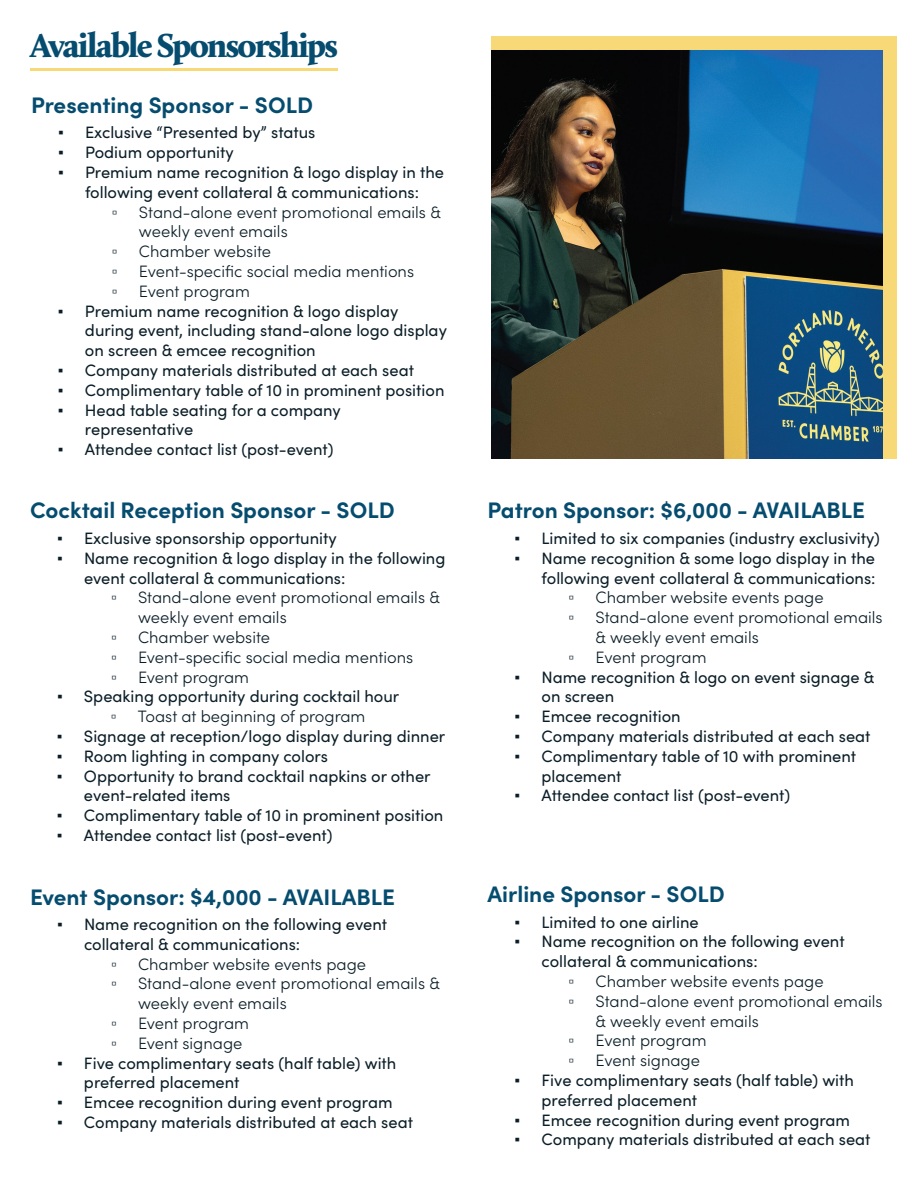
<style>
.page{position:relative;width:918px;height:1188px;background:#fff}
.page>*{position:absolute;margin:0;border:0;box-sizing:border-box;transform-origin:0 0}
.t1{font:900 34.5px "Calluna";letter-spacing:-.05em;color:#054c6f}
.t2{font:700 22.5px "Sofia Pro";color:#054c6f}
.t3{font:16.5px/19.8px "Sofia Pro";color:#0b1e28}
.t4{font:300 16.5px/19.8px "Sofia Pro";color:#0b1e28}
.t5{font:16.5px "Times New Roman";color:#0b1e28}
.s1{font-family:"Times New Roman"}
</style>
<div class="page">
<hr style="left:30px;top:68px;width:307px;height:3px;background:#f8d977">
<div style="left:491px;top:36px;width:405px;height:423px;background:#f8d977"></div>
<img style="left:491px;top:50px;width:391px;height:409px">
<h1 class="t1" style="left:30px;top:24px;width:310px">Available Sponsorships</h1>
<h2 class="t2" style="left:31px;top:88px;width:284px">Presenting Sponsor - SOLD</h2>
<p class="t3" style="left:58px;top:122px;width:259px"><span class="s1">▪</span> Exclusive “Presented by” status</p>
<p class="t3" style="left:58px;top:142px;width:177px"><span class="s1">▪</span> Podium opportunity</p>
<p class="t3" style="left:58px;top:161px;width:388px;text-align:center"><span class="s1">▪</span> Premium name recognition &amp; logo display in the following event collateral &amp; communications:</p>
<p class="t5" style="left:112px;top:200px;width:7px">▫</p>
<p class="t4" style="left:139px;top:201px;width:304px">Stand-alone event promotional emails &amp; weekly event emails</p>
<p class="t5" style="left:112px;top:240px;width:7px">▫</p>
<p class="t4" style="left:139px;top:241px;width:134px">Chamber website</p>
<p class="t5" style="left:112px;top:260px;width:7px">▫</p>
<p class="t4" style="left:139px;top:260px;width:277px">Event-specific social media mentions</p>
<p class="t5" style="left:112px;top:280px;width:7px">▫</p>
<p class="t4" style="left:139px;top:280px;width:112px">Event program</p>
<p class="t3" style="left:85px;top:300px;width:363px;text-indent:-27px"><span class="s1">▪</span> Premium name recognition &amp; logo display during event, including stand-alone logo display on screen &amp; emcee recognition</p>
<p class="t3" style="left:58px;top:359px;width:358px"><span class="s1">▪</span> Company materials distributed at each seat</p>
<p class="t3" style="left:58px;top:379px;width:388px"><span class="s1">▪</span> Complimentary table of 10 in prominent position</p>
<p class="t3" style="left:85px;top:399px;width:257px;text-indent:-27px"><span class="s1">▪</span> Head table seating for a company representative</p>
<p class="t3" style="left:58px;top:439px;width:277px"><span class="s1">▪</span> Attendee contact list (post-event)</p>
<h2 class="t2" style="left:30px;top:493px;width:366px">Cocktail Reception Sponsor - SOLD</h2>
<p class="t3" style="left:57px;top:527px;width:281px"><span class="s1">▪</span> Exclusive sponsorship opportunity</p>
<p class="t3" style="left:84px;top:547px;width:363px;text-indent:-27px"><span class="s1">▪</span> Name recognition &amp; logo display in the following event collateral &amp; communications:</p>
<p class="t5" style="left:111px;top:586px;width:7px">▫</p>
<p class="t4" style="left:138px;top:587px;width:304px">Stand-alone event promotional emails &amp; weekly event emails</p>
<p class="t5" style="left:111px;top:626px;width:7px">▫</p>
<p class="t4" style="left:138px;top:626px;width:134px">Chamber website</p>
<p class="t5" style="left:111px;top:646px;width:7px">▫</p>
<p class="t4" style="left:138px;top:646px;width:277px">Event-specific social media mentions</p>
<p class="t5" style="left:111px;top:665px;width:7px">▫</p>
<p class="t4" style="left:138px;top:666px;width:112px">Event program</p>
<p class="t3" style="left:57px;top:686px;width:344px"><span class="s1">▪</span> Speaking opportunity during cocktail hour</p>
<p class="t5" style="left:111px;top:705px;width:7px">▫</p>
<p class="t4" style="left:138px;top:705px;width:229px">Toast at beginning of program</p>
<p class="t3" style="left:57px;top:725px;width:390px"><span class="s1">▪</span> Signage at reception/logo display during dinner</p>
<p class="t3" style="left:57px;top:745px;width:273px"><span class="s1">▪</span> Room lighting in company colors</p>
<p class="t3" style="left:84px;top:765px;width:348px;text-indent:-27px"><span class="s1">▪</span> Opportunity to brand cocktail napkins or other event-related items</p>
<p class="t3" style="left:57px;top:805px;width:388px"><span class="s1">▪</span> Complimentary table of 10 in prominent position</p>
<p class="t3" style="left:57px;top:824px;width:277px"><span class="s1">▪</span> Attendee contact list (post-event)</p>
<h2 class="t2" style="left:30px;top:879px;width:366px">Event Sponsor: $4,000 - AVAILABLE</h2>
<p class="t3" style="left:84px;top:913px;width:305px;text-indent:-27px"><span class="s1">▪</span> Name recognition on the following event collateral &amp; communications:</p>
<p class="t5" style="left:111px;top:952px;width:7px">▫</p>
<p class="t4" style="left:138px;top:953px;width:230px">Chamber website events page</p>
<p class="t5" style="left:111px;top:972px;width:7px">▫</p>
<p class="t4" style="left:138px;top:973px;width:304px">Stand-alone event promotional emails &amp; weekly event emails</p>
<p class="t5" style="left:111px;top:1012px;width:7px">▫</p>
<p class="t4" style="left:138px;top:1012px;width:112px">Event program</p>
<p class="t5" style="left:111px;top:1032px;width:7px">▫</p>
<p class="t4" style="left:138px;top:1032px;width:106px">Event signage</p>
<p class="t3" style="left:84px;top:1052px;width:314px;text-indent:-27px"><span class="s1">▪</span> Five complimentary seats (half table) with preferred placement</p>
<p class="t3" style="left:57px;top:1092px;width:337px"><span class="s1">▪</span> Emcee recognition during event program</p>
<p class="t3" style="left:57px;top:1111px;width:358px"><span class="s1">▪</span> Company materials distributed at each seat</p>
<h2 class="t2" style="left:488px;top:493px;width:379px">Patron Sponsor: $6,000 - AVAILABLE</h2>
<p class="t3" style="left:515px;top:527px;width:367px"><span class="s1">▪</span> Limited to six companies (industry exclusivity)</p>
<p class="t3" style="left:515px;top:547px;width:363px;text-align:right"><span class="s1">▪</span> Name recognition &amp; some logo display in the following event collateral &amp; communications:</p>
<p class="t5" style="left:569px;top:586px;width:7px">▫</p>
<p class="t4" style="left:596px;top:587px;width:230px">Chamber website events page</p>
<p class="t5" style="left:569px;top:606px;width:7px">▫</p>
<p class="t4" style="left:596px;top:606px;width:289px">Stand-alone event promotional emails &amp; weekly event emails</p>
<p class="t5" style="left:569px;top:646px;width:7px">▫</p>
<p class="t4" style="left:596px;top:646px;width:112px">Event program</p>
<p class="t3" style="left:542px;top:666px;width:335px;text-indent:-27px"><span class="s1">▪</span> Name recognition &amp; logo on event signage &amp; on screen</p>
<p class="t3" style="left:515px;top:706px;width:168px"><span class="s1">▪</span> Emcee recognition</p>
<p class="t3" style="left:515px;top:725px;width:358px"><span class="s1">▪</span> Company materials distributed at each seat</p>
<p class="t3" style="left:542px;top:745px;width:316px;text-indent:-27px"><span class="s1">▪</span> Complimentary table of 10 with prominent placement</p>
<p class="t3" style="left:515px;top:785px;width:277px"><span class="s1">▪</span> Attendee contact list (post-event)</p>
<h2 class="t2" style="left:488px;top:877px;width:239px">Airline Sponsor - SOLD</h2>
<p class="t3" style="left:515px;top:911px;width:186px"><span class="s1">▪</span> Limited to one airline</p>
<p class="t3" style="left:542px;top:931px;width:305px;text-indent:-27px"><span class="s1">▪</span> Name recognition on the following event collateral &amp; communications:</p>
<p class="t5" style="left:569px;top:970px;width:7px">▫</p>
<p class="t4" style="left:596px;top:970px;width:230px">Chamber website events page</p>
<p class="t5" style="left:569px;top:990px;width:7px">▫</p>
<p class="t4" style="left:596px;top:990px;width:289px">Stand-alone event promotional emails &amp; weekly event emails</p>
<p class="t5" style="left:569px;top:1029px;width:7px">▫</p>
<p class="t4" style="left:596px;top:1030px;width:112px">Event program</p>
<p class="t5" style="left:569px;top:1049px;width:7px">▫</p>
<p class="t4" style="left:596px;top:1050px;width:106px">Event signage</p>
<p class="t3" style="left:542px;top:1069px;width:314px;text-indent:-27px"><span class="s1">▪</span> Five complimentary seats (half table) with preferred placement</p>
<p class="t3" style="left:515px;top:1109px;width:337px"><span class="s1">▪</span> Emcee recognition during event program</p>
<p class="t3" style="left:515px;top:1129px;width:358px"><span class="s1">▪</span> Company materials distributed at each seat</p>
</div>
